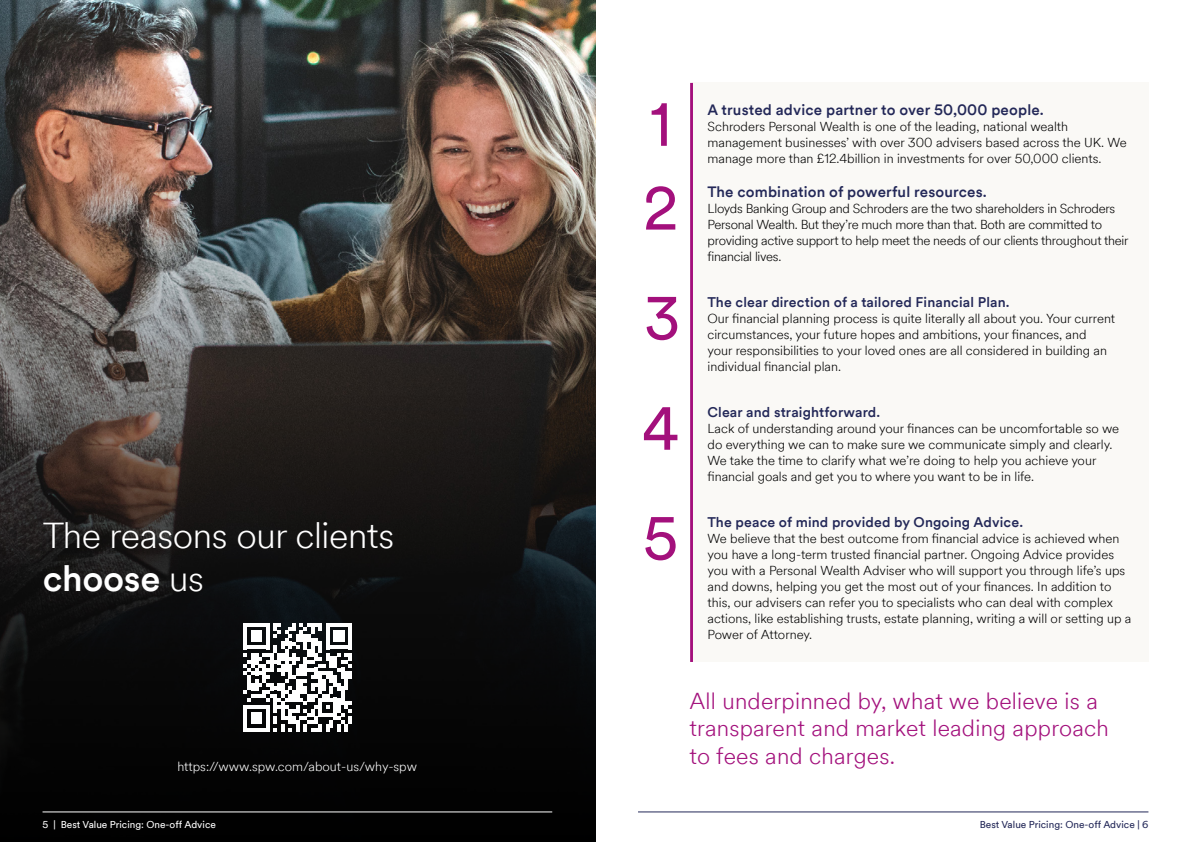
<style>
.page{position:relative;width:1191px;height:842px;background:#fff}
.page>*{position:absolute;margin:0;border:0;box-sizing:border-box;transform-origin:0 0}
.t1{font:60px/110.1px "Schroders Circular TT";color:#a3107c}
.t2{font:300 36px/43.2px "Schroders Circular TT";letter-spacing:-.01em;color:#fff}
.t3{font:300 23px/27.6px "Schroders Circular TT";letter-spacing:.01em;color:#a3107c}
.t4{font:500 15px "Schroders Circular TT";letter-spacing:.01em;color:#232858}
.t5{font:500 14px "Schroders Circular TT";letter-spacing:.01em;color:#232858}
.t6{font:300 13px/16px "Schroders Circular TT";color:#000}
.t7{font:300 13px/16px "Schroders Circular TT";letter-spacing:-.02em;color:#000}
.t8{font:300 13px "Schroders Circular TT";color:#fff}
.t9{font:10px "Schroders Circular TT";color:#fff}
.t10{font:10px "Schroders Circular TT";color:#232858}
.s1{font-weight:500}
</style>
<div class="page">
<img style="left:0;top:0;width:595px;height:396px">
<svg style="left:0;top:396px;width:595px;height:446px;background:#131211"></svg>
<svg style="left:243px;top:623px;width:109px;height:108px"></svg>
<div style="left:691px;top:83px;width:457px;height:579px;background:#faf9f6"></div>
<hr style="left:690px;top:83px;width:3px;height:579px;background:#a3107c">
<hr style="left:43px;top:812px;width:509px;height:1px;background:#fff">
<hr style="left:638px;top:812px;width:510px;height:1px;background:#232858">
<h2 class="t2" style="left:43px;top:512px;width:353px">The reasons our clients <span class="s1">choose</span> us</h2>
<p class="t8" style="left:177px;top:758px;width:241px">https://www.spw.com/about-us/why-spw</p>
<h1 class="t1" style="left:643px;top:80px;width:37px;line-height:83.8px">1<br>2</h1>
<h1 class="t1" style="left:642px;top:261px;width:40px;text-align:justify">3<br>4<br>5</h1>
<p class="t4" style="left:707px;top:99px;width:338px">A trusted advice partner to over 50,000 people.</p>
<p class="t6" style="left:707px;top:118px;width:420px">Schroders Personal Wealth is one of the leading, national wealth management businesses’ with over 300 advisers based across the UK. We manage more than £12.4billion in investments for over 50,000 clients.</p>
<p class="t4" style="left:707px;top:181px;width:281px">The combination of powerful resources.</p>
<p class="t7" style="left:707px;top:200px;width:422px">Lloyds Banking Group and Schroders are the two shareholders in Schroders Personal Wealth. But they’re much more than that. Both are committed to providing active support to help meet the needs of our clients throughout their financial lives.</p>
<p class="t5" style="left:707px;top:292px;width:303px">The clear direction of a tailored Financial Plan.</p>
<p class="t6" style="left:707px;top:310px;width:409px">Our financial planning process is quite literally all about you. Your current circumstances, your future hopes and ambitions, your finances, and<br>your responsibilities to your loved ones are all considered in building an individual financial plan.</p>
<p class="t5" style="left:707px;top:402px;width:174px">Clear and straightforward.</p>
<p class="t6" style="left:707px;top:420px;width:413px">Lack of understanding around your finances can be uncomfortable so we do everything we can to make sure we communicate simply and clearly.<br>We take the time to clarify what we’re doing to help you achieve your financial goals and get you to where you want to be in life.</p>
<p class="t5" style="left:707px;top:512px;width:317px">The peace of mind provided by Ongoing Advice.</p>
<p class="t6" style="left:707px;top:530px;width:425px">We believe that the best outcome from financial advice is achieved when you have a long-term trusted financial partner. Ongoing Advice provides you with a Personal Wealth Adviser who will support you through life’s ups and downs, helping you get the most out of your finances. In addition to this, our advisers can refer you to specialists who can deal with complex actions, like establishing trusts, estate planning, writing a will or setting up a Power of Attorney.</p>
<h3 class="t3" style="left:689px;top:686px;width:421px">All underpinned by, what we believe is a transparent and market leading approach to fees and charges.</h3>
<p class="t9" style="left:43px;top:818px;width:175px">5 | Best Value Pricing: One-off Advice</p>
<p class="t10" style="left:979px;top:818px;width:170px">Best Value Pricing: One-off Advice | 6</p>
</div>
